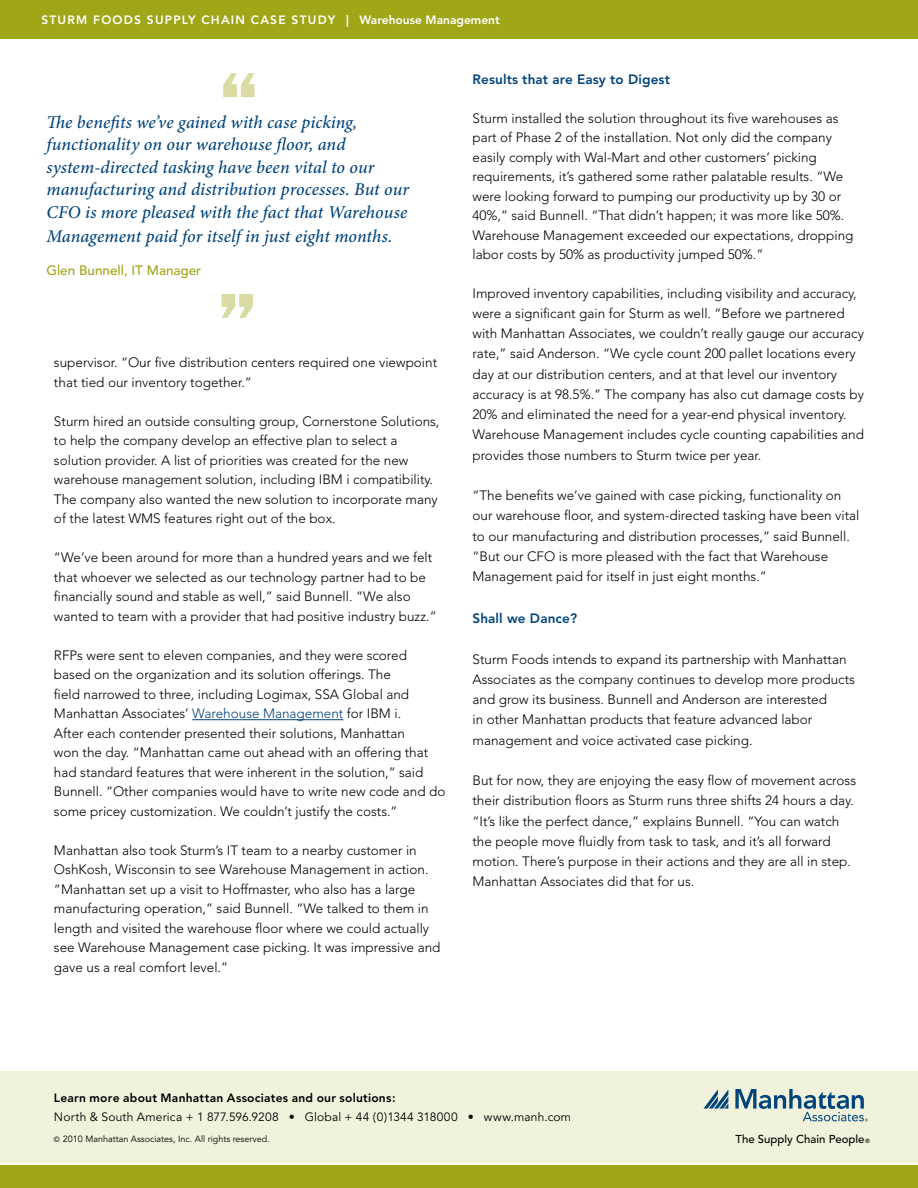
<style>
.page{position:relative;width:918px;height:1188px;background:#fff}
.page>*{position:absolute;margin:0;border:0;box-sizing:border-box;transform-origin:0 0}
.t1{font:italic 500 18px/22.5px "Minion Pro";color:#00447c}
.t2{font:300 13.5px/19.5px "Avenir";color:#000}
.t3{font:800 13.5px "Avenir";letter-spacing:.01em;color:#00447c}
.t4{font:500 13.5px "Avenir";color:#9fa617}
.t5{font:12px "Avenir";letter-spacing:.015em;color:#000}
.t6{font:800 12px "Avenir";letter-spacing:.1em;color:#fff}
.t7{font:800 12px "Avenir";letter-spacing:.02em;color:#000}
.t8{font:500 11.4px "Avenir";color:#000}
.t9{font:9px "Avenir";color:#000}
.s1{color:#00447c}
.s2{font-size:7.5px}
.s3{font-size:6px}
</style>
<div class="page">
<div style="left:0;top:1071px;width:918px;height:92px;background:#f1f2dc"></div>
<svg style="left:703px;top:1089px;width:25px;height:20px"></svg>
<svg style="left:735px;top:1089px;width:133px;height:33px"></svg>
<div style="left:0;top:1166px;width:918px;height:22px;background:#9fa617"></div>
<hr style="left:192px;top:719px;width:151px;height:1px;background:#00447c">
<svg style="left:222px;top:294px;width:31px;height:24px"></svg>
<svg style="left:223px;top:73px;width:32px;height:24px"></svg>
<div style="left:0;top:0;width:918px;height:39px;background:#9fa617"></div>
<p class="t6" style="left:41px;top:13px;width:460px">STURM FOODS SUPPLY CHAIN CASE STUDY | Warehouse Management</p>
<h1 class="t1" style="left:46px;top:111px;width:364px">The benefits we’ve gained with case picking, functionality on our warehouse floor, and system-directed tasking have been vital to our manufacturing and distribution processes. But our CFO is more pleased with the fact that Warehouse</h1>
<h1 class="t1" style="left:46px;top:225px;width:347px">Management paid for itself in just eight months.</h1>
<p class="t4" style="left:46px;top:263px;width:156px">Glen Bunnell, IT Manager</p>
<p class="t2" style="left:54px;top:353px;width:385px">supervisor. “Our five distribution centers required one viewpoint that tied our inventory together.”</p>
<p class="t2" style="left:54px;top:412px;width:387px">Sturm hired an outside consulting group, Cornerstone Solutions, to help the company develop an effective plan to select a solution provider. A list of priorities was created for the new warehouse management solution, including IBM i compatibility.<br>The company also wanted the new solution to incorporate many of the latest WMS features right out of the box.</p>
<p class="t2" style="left:54px;top:548px;width:384px">“We’ve been around for more than a hundred years and we felt that whoever we selected as our technology partner had to be financially sound and stable as well,” said Bunnell. “We also wanted to team with a provider that had positive industry buzz.”</p>
<p class="t2" style="left:54px;top:645px;width:393px">RFPs were sent to eleven companies, and they were scored based on the organization and its solution offerings. The<br>field narrowed to three, including Logimax, SSA Global and Manhattan Associates’ <span class="s1">Warehouse Management</span> for IBM i.<br>After each contender presented their solutions, Manhattan<br>won the day. “Manhattan came out ahead with an offering that had standard features that were inherent in the solution,” said Bunnell. “Other companies would have to write new code and do some pricey customization. We couldn’t justify the costs.”</p>
<p class="t2" style="left:54px;top:840px;width:388px">Manhattan also took Sturm’s IT team to a nearby customer in OshKosh, Wisconsin to see Warehouse Management in action. “Manhattan set up a visit to Hoffmaster, who also has a large manufacturing operation,” said Bunnell. “We talked to them in length and visited the warehouse floor where we could actually see Warehouse Management case picking. It was impressive and gave us a real comfort level.”</p>
<p class="t3" style="left:472px;top:71px;width:199px">Results that are Easy to Digest</p>
<p class="t2" style="left:472px;top:109px;width:382px">Sturm installed the solution throughout its five warehouses as part of Phase 2 of the installation. Not only did the company easily comply with Wal-Mart and other customers’ picking requirements, it’s gathered some rather palatable results. “We were looking forward to pumping our productivity up by 30 or 40%,” said Bunnell. “That didn’t happen; it was more like 50%.<br>Warehouse Management exceeded our expectations, dropping labor costs by 50% as productivity jumped 50%.”</p>
<p class="t2" style="left:472px;top:284px;width:393px;line-height:20.1px">Improved inventory capabilities, including visibility and accuracy, were a significant gain for Sturm as well. “Before we partnered with Manhattan Associates, we couldn’t really gauge our accuracy rate,” said Anderson. “We cycle count 200 pallet locations every day at our distribution centers, and at that level our inventory accuracy is at 98.5%.” The company has also cut damage costs by 20% and eliminated the need for a year-end physical inventory.<br>Warehouse Management includes cycle counting capabilities and provides those numbers to Sturm twice per year.</p>
<p class="t2" style="left:472px;top:485px;width:388px;line-height:20.2px">“The benefits we’ve gained with case picking, functionality on our warehouse floor, and system-directed tasking have been vital to our manufacturing and distribution processes,” said Bunnell. “But our CFO is more pleased with the fact that Warehouse Management paid for itself in just eight months.”</p>
<p class="t3" style="left:472px;top:610px;width:106px">Shall we Dance?</p>
<p class="t2" style="left:472px;top:649px;width:384px;line-height:20.2px">Sturm Foods intends to expand its partnership with Manhattan Associates as the company continues to develop more products and grow its business. Bunnell and Anderson are interested<br>in other Manhattan products that feature advanced labor management and voice activated case picking.</p>
<p class="t2" style="left:472px;top:770px;width:385px;line-height:20.2px">But for now, they are enjoying the easy flow of movement across their distribution floors as Sturm runs three shifts 24 hours a day. “It’s like the perfect dance,” explains Bunnell. “You can watch the people move fluidly from task to task, and it’s all forward motion. There’s purpose in their actions and they are all in step.<br>Manhattan Associates did that for us.</p>
<p class="t7" style="left:54px;top:1090px;width:343px">Learn more about Manhattan Associates and our solutions:</p>
<p class="t5" style="left:54px;top:1110px;width:519px">North &amp; South America + 1 877.596.9208 • Global + 44 (0)1344 318000 • www.manh.com</p>
<p class="t9" style="left:54px;top:1134px;width:217px"><span class="s2">©</span> 2010 Manhattan Associates, Inc. All rights reserved.</p>
<p class="t8" style="left:736px;top:1133px;width:136px">The Supply Chain People<span class="s3">®</span></p>
</div>
